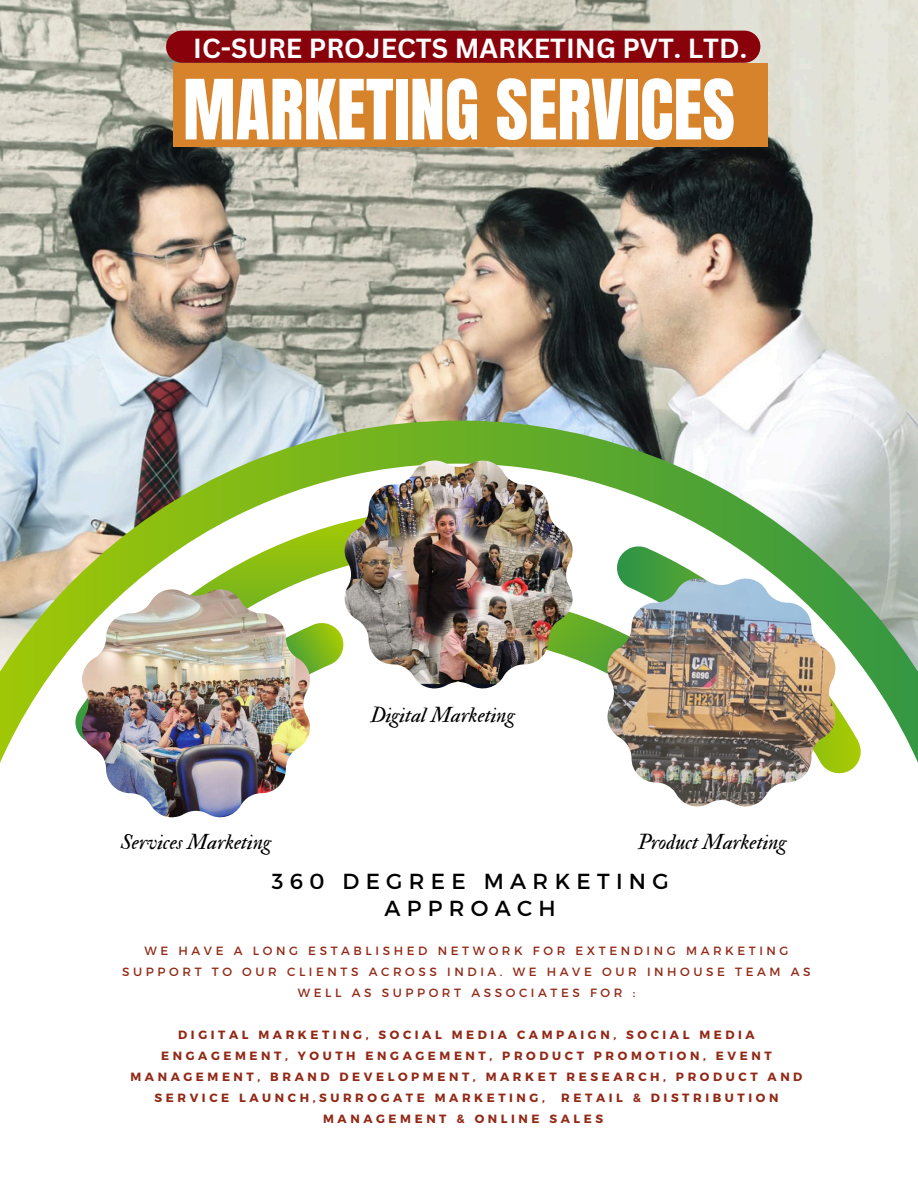
<style>
.page{position:relative;width:918px;height:1188px;background:#fff}
.page>*{position:absolute;margin:0;border:0;box-sizing:border-box;transform-origin:0 0}
.t1{font:70.5px "Anton";color:#fff}
.t2{font:700 26.85px "Canva Sans";color:#fff}
.t3{font:21.75px/26.8px "Montserrat";letter-spacing:.29em;color:#000;text-align:center}
.t4{font:21.3px "IM FELL Double Pica Italic";color:#000}
.t5{font:700 12px/21px "Montserrat";letter-spacing:.3em;color:#922917}
.t6{font:12px/21px "Montserrat";letter-spacing:.3em;color:#922917;text-align:center}
</style>
<div class="page">
<img style="left:0;top:0;width:918px;height:421px">
<svg style="left:0;top:421px;width:918px;height:397px"></svg>
<div style="left:173px;top:63px;width:594px;height:83px;background:#d6832b"></div>
<img style="left:345px;top:461px;width:228px;height:227px">
<img style="left:82px;top:589px;width:228px;height:228px">
<img style="left:607px;top:579px;width:228px;height:228px">
<div style="left:166px;top:31px;width:594px;height:32px;background:#89010b;border-radius:16px"></div>
<h3 class="t2" style="left:193px;top:29px;width:555px">IC-SURE PROJECTS MARKETING PVT. LTD.</h3>
<p class="t1" style="left:183px;top:59px;width:554px">MARKETING SERVICES</p>
<p class="t4" style="left:370px;top:702px;width:146px">Digital Marketing</p>
<h4 class="t4" style="left:121px;top:829px;width:152px">Services Marketing</h4>
<h4 class="t4" style="left:638px;top:829px;width:150px">Product Marketing</h4>
<p class="t3" style="left:272px;top:867px;width:399px">360 DEGREE MARKETING<br>APPROACH</p>
<p class="t6" style="left:122px;top:940px;width:690px">WE HAVE A LONG ESTABLISHED NETWORK FOR EXTENDING MARKETING<br>SUPPORT TO OUR CLIENTS ACROSS INDIA. WE HAVE OUR INHOUSE TEAM AS<br>WELL AS SUPPORT ASSOCIATES FOR :</p>
<h4 class="t5" style="left:178px;top:1024px;width:578px">DIGITAL MARKETING, SOCIAL MEDIA CAMPAIGN, SOCIAL MEDIA</h4>
<h4 class="t5" style="left:161px;top:1045px;width:612px">ENGAGEMENT, YOUTH ENGAGEMENT, PRODUCT PROMOTION, EVENT</h4>
<h4 class="t5" style="left:131px;top:1065px;width:673px">MANAGEMENT, BRAND DEVELOPMENT, MARKET RESEARCH, PRODUCT AND</h4>
<h4 class="t5" style="left:155px;top:1086px;width:392px">SERVICE LAUNCH,SURROGATE MARKETING,</h4>
<h4 class="t5" style="left:323px;top:1086px;width:457px;text-indent:238px">RETAIL &amp; DISTRIBUTION<br>MANAGEMENT &amp; ONLINE SALES</h4>
</div>
